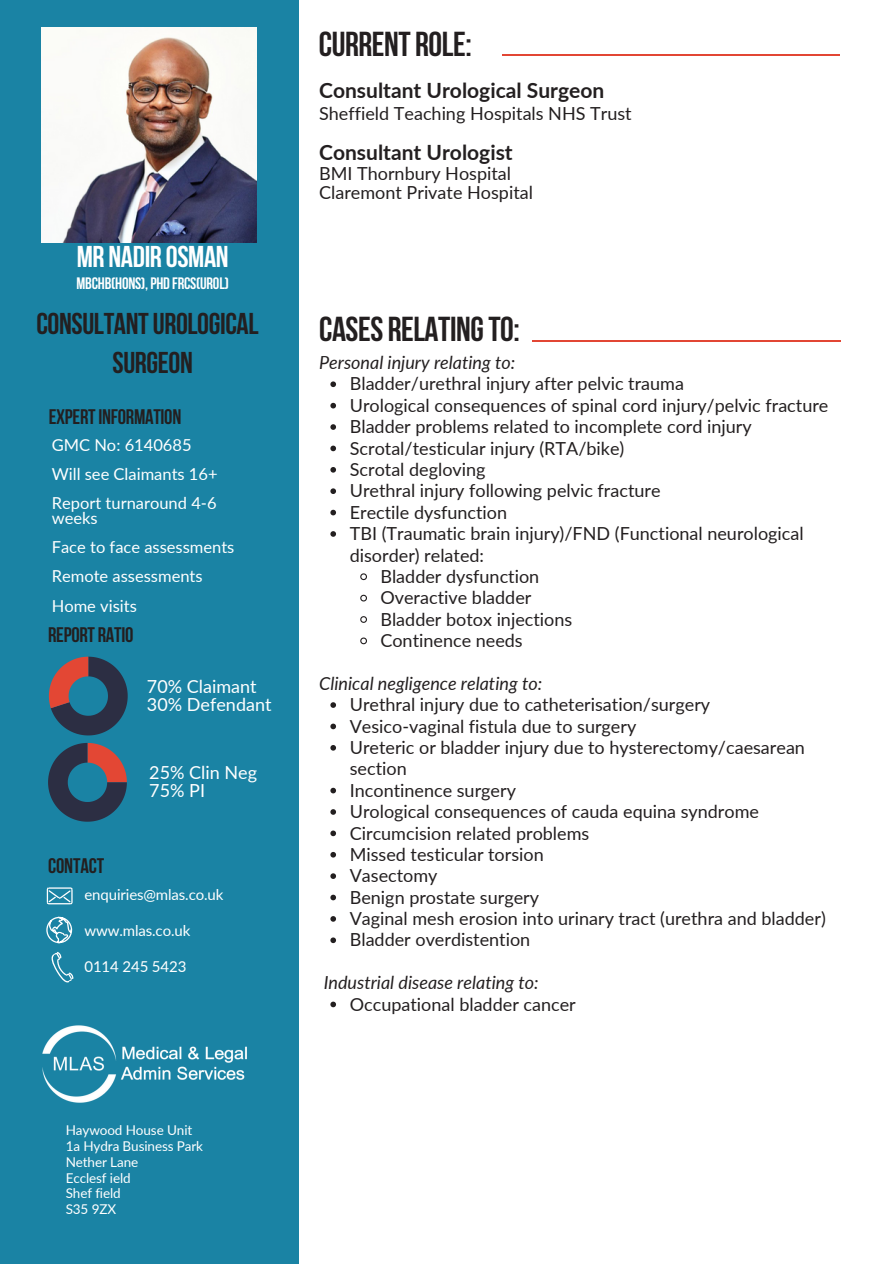
<style>
.page{position:relative;width:894px;height:1264px;background:#fff}
.page>*{position:absolute;margin:0;border:0;box-sizing:border-box;transform-origin:0 0}
.t1{font:700 34.5px "Bebas Neue";letter-spacing:-.015em;color:#231f20}
.t2{font:700 30px/39.3px "Bebas Neue";letter-spacing:-.015em;color:#231f20;text-align:center}
.t3{font:700 30px "Bebas Neue";letter-spacing:-.015em;color:#fff}
.t4{font:700 21px "Lato";color:#231f20}
.t5{font:700 21px "Bebas Neue";letter-spacing:-.015em;color:#231f20}
.t6{font:18px/21.3px "Lato";color:#231f20}
.t7{font:italic 18px "Lato";color:#231f20}
.t8{font:18px/18px "Lato";color:#fff}
.t9{font:16.5px/14.7px "Lato";color:#fff}
.t10{font:700 16.5px "Bebas Neue";letter-spacing:-.01em;color:#fff}
.t11{font:15px "Lato";letter-spacing:-.01em;color:#fff}
.t12{font:13.5px/15.8px "Lato";letter-spacing:-.01em;color:#fff}
</style>
<div class="page">
<hr style="left:501px;top:55px;width:338px;height:1px;background:#e24634">
<hr style="left:532px;top:340px;width:308px;height:2px;background:#e24634">
<div style="left:0;top:0;width:298px;height:1263px;background:#1a83a4"></div>
<svg style="left:330px;top:381px;width:6px;height:6px"></svg>
<svg style="left:330px;top:403px;width:6px;height:5px"></svg>
<svg style="left:330px;top:424px;width:6px;height:6px"></svg>
<svg style="left:330px;top:445px;width:6px;height:6px"></svg>
<svg style="left:330px;top:467px;width:6px;height:5px"></svg>
<svg style="left:330px;top:488px;width:6px;height:6px"></svg>
<svg style="left:330px;top:510px;width:6px;height:5px"></svg>
<svg style="left:330px;top:531px;width:6px;height:6px"></svg>
<svg style="left:360px;top:573px;width:7px;height:8px"></svg>
<svg style="left:360px;top:594px;width:7px;height:8px"></svg>
<svg style="left:360px;top:616px;width:7px;height:7px"></svg>
<svg style="left:360px;top:637px;width:7px;height:8px"></svg>
<svg style="left:330px;top:702px;width:6px;height:6px"></svg>
<svg style="left:330px;top:723px;width:6px;height:6px"></svg>
<svg style="left:330px;top:745px;width:6px;height:5px"></svg>
<svg style="left:330px;top:787px;width:6px;height:6px"></svg>
<svg style="left:330px;top:809px;width:6px;height:5px"></svg>
<svg style="left:330px;top:830px;width:6px;height:6px"></svg>
<svg style="left:330px;top:852px;width:6px;height:5px"></svg>
<svg style="left:330px;top:873px;width:6px;height:6px"></svg>
<svg style="left:330px;top:894px;width:6px;height:6px"></svg>
<svg style="left:330px;top:916px;width:6px;height:5px"></svg>
<svg style="left:330px;top:937px;width:6px;height:6px"></svg>
<svg style="left:330px;top:1001px;width:6px;height:6px"></svg>
<svg style="left:49px;top:656px;width:79px;height:79px"></svg>
<svg style="left:48px;top:743px;width:79px;height:78px"></svg>
<img style="left:42px;top:28px;width:215px;height:215px">
<svg style="left:46px;top:887px;width:27px;height:56px"></svg>
<img style="left:42px;top:1025px;width:205px;height:78px">
<p class="t3" style="left:77px;top:245px;width:153px">MR NADIR OSMAN</p>
<p class="t10" style="left:76px;top:276px;width:154px">MBCHB(HONS),PHD FRCS(UROL)</p>
<p class="t2" style="left:36px;top:306px;width:224px">CONSULTANTUROLOGICAL<br>SURGEON</p>
<p class="t5" style="left:49px;top:408px;width:134px">EXPERTINFORMATION</p>
<p class="t9" style="left:52px;top:437px;width:141px">GMC No: 6140685</p>
<p class="t9" style="left:52px;top:466px;width:167px">Will see Claimants 16+</p>
<p class="t9" style="left:52px;top:495px;width:166px">Report turnaround 4-6 weeks</p>
<h4 class="t9" style="left:52px;top:539px;width:184px">Face to face assessments</h4>
<p class="t9" style="left:52px;top:568px;width:152px">Remote assessments</p>
<p class="t9" style="left:52px;top:598px;width:87px">Home visits</p>
<p class="t5" style="left:48px;top:626px;width:87px">REPORT RATIO</p>
<p class="t8" style="left:147px;top:676px;width:126px">70% Claimant<br>30% Defendant</p>
<p class="t8" style="left:149px;top:763px;width:109px">25% Clin Neg<br>75% PI</p>
<p class="t5" style="left:48px;top:857px;width:58px">CONTACT</p>
<p class="t11" style="left:84px;top:884px;width:140px">enquiries@mlas.co.uk</p>
<p class="t11" style="left:84px;top:920px;width:107px">www.mlas.co.uk</p>
<p class="t11" style="left:84px;top:956px;width:103px">0114 245 5423</p>
<p class="t12" style="left:66px;top:1122px;width:139px">Haywood House Unit<br>1a Hydra Business Park<br>Nether Lane</p>
<p class="t12" style="left:66px;top:1169px;width:66px">Ecclesf ield</p>
<p class="t12" style="left:66px;top:1185px;width:57px">Shef field</p>
<p class="t12" style="left:66px;top:1200px;width:52px">S35 9ZX</p>
<p class="t1" style="left:319px;top:30px;width:154px">CURRENT ROLE:</p>
<h4 class="t4" style="left:319px;top:77px;width:286px">Consultant Urological Surgeon</h4>
<h4 class="t6" style="left:319px;top:102px;width:314px">Sheffield Teaching Hospitals NHS Trust</h4>
<h2 class="t4" style="left:319px;top:139px;width:195px">Consultant Urologist</h2>
<h4 class="t6" style="left:319px;top:164px;width:215px;line-height:18px">BMI Thornbury Hospital<br>Claremont Private Hospital</h4>
<h3 class="t1" style="left:319px;top:315px;width:202px">CASES RELATINGTO:</h3>
<h4 class="t7" style="left:319px;top:351px;width:197px">Personal injury relating to:</h4>
<h4 class="t6" style="left:349px;top:373px;width:336px">Bladder/urethral injury after pelvic trauma</h4>
<h4 class="t6" style="left:349px;top:394px;width:480px">Urological consequences of spinal cord injury/pelvic fracture</h4>
<h2 class="t6" style="left:349px;top:415px;width:403px">Bladder problems related to incomplete cord injury</h2>
<p class="t6" style="left:349px;top:437px;width:276px">Scrotal/testicular injury (RTA/bike)</p>
<h4 class="t6" style="left:349px;top:458px;width:137px">Scrotal degloving</h4>
<p class="t6" style="left:349px;top:480px;width:312px">Urethral injury following pelvic fracture</p>
<h4 class="t6" style="left:349px;top:501px;width:159px">Erectile dysfunction</h4>
<h2 class="t6" style="left:349px;top:522px;width:455px">TBI (Traumatic brain injury)/FND (Functional neurological disorder) related:</h2>
<h5 class="t6" style="left:380px;top:565px;width:160px">Bladder dysfunction</h5>
<p class="t6" style="left:380px;top:586px;width:152px">Overactive bladder</p>
<p class="t6" style="left:380px;top:608px;width:193px">Bladder botox injections</p>
<p class="t6" style="left:380px;top:629px;width:144px">Continence needs</p>
<p class="t7" style="left:319px;top:672px;width:224px">Clinical negligence relating to:</p>
<p class="t6" style="left:349px;top:693px;width:362px">Urethral injury due to catheterisation/surgery</p>
<h1 class="t6" style="left:349px;top:715px;width:288px">Vesico-vaginal fistula due to surgery</h1>
<h2 class="t6" style="left:349px;top:736px;width:456px">Ureteric or bladder injury due to hysterectomy/caesarean section</h2>
<h4 class="t6" style="left:349px;top:779px;width:168px">Incontinence surgery</h4>
<h2 class="t6" style="left:349px;top:800px;width:410px">Urological consequences of cauda equina syndrome</h2>
<h4 class="t6" style="left:349px;top:822px;width:241px">Circumcision related problems</h4>
<h1 class="t6" style="left:349px;top:843px;width:195px">Missed testicular torsion</h1>
<h4 class="t6" style="left:349px;top:864px;width:89px">Vasectomy</h4>
<p class="t6" style="left:349px;top:886px;width:191px">Benign prostate surgery</p>
<p class="t6" style="left:349px;top:907px;width:477px">Vaginal mesh erosion into urinary tract (urethra and bladder)</p>
<p class="t6" style="left:349px;top:928px;width:182px">Bladder overdistention</p>
<p class="t7" style="left:324px;top:971px;width:216px">Industrial disease relating to:</p>
<p class="t6" style="left:349px;top:993px;width:227px">Occupational bladder cancer</p>
</div>
